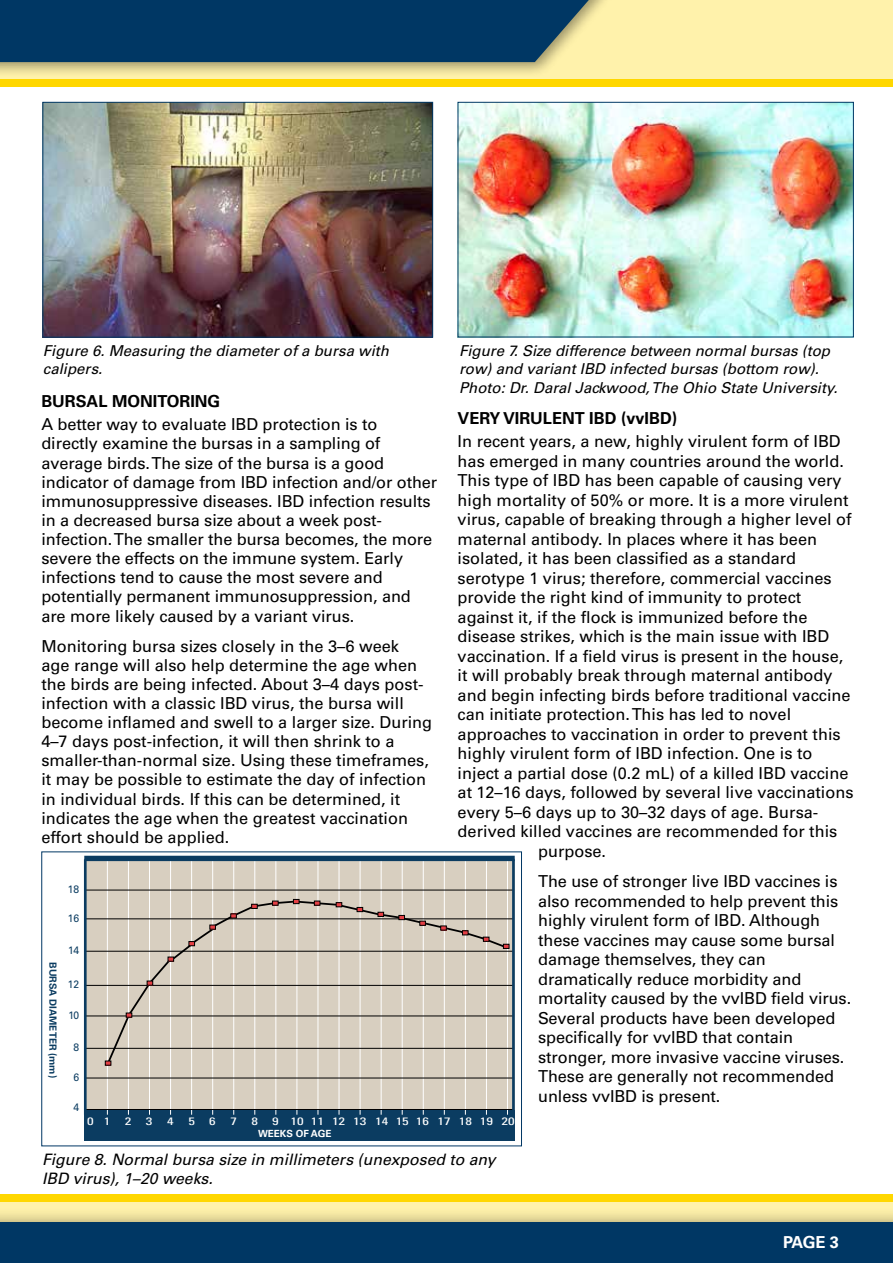
<style>
.page{position:relative;width:893px;height:1263px;background:#fff}
.page>*{position:absolute;margin:0;border:0;box-sizing:border-box;transform-origin:0 0}
.t1{font:16.5px/19px "Univers LT Std";color:#000}
.t2{font:700 16.5px "Univers LT Std";color:#000}
.t3{font:700 16.5px "Univers LT Std";color:#fff}
.t4{font:italic 15.75px/18.8px "Univers LT Std";color:#000}
.t5{font:italic 15px/18.8px "Univers LT Std";color:#000}
.t6{font:condensed 10.8px "Univers LT Std";color:#fff;scale:1.38 1}
.t7{font:10.8px "Univers LT Std";letter-spacing:-.015em;color:#0b3c61;scale:.95 1}
.t8{font:700 9.9px "Univers LT Std";color:#0b3c61}
.t9{font:700 9.9px "Univers LT Std";color:#fff}
</style>
<div class="page">
<div style="left:0;top:1194px;width:893px;height:69px;background:#fff2ab"></div>
<div style="left:0;top:1194px;width:893px;height:8px;background:#ffd700"></div>
<div style="left:0;top:1207px;width:893px;height:56px;background:#000;opacity:.4"></div>
<div style="left:0;top:1223px;width:893px;height:40px;background:#003764"></div>
<div style="left:0;top:0;width:893px;height:84px;background:#fff2ab"></div>
<div style="left:0;top:79px;width:893px;height:8px;background:#ffd700"></div>
<div style="left:0;top:0;width:615px;height:78px;background:#000;opacity:.4"></div>
<div style="left:0;top:0;width:589px;height:62px;background:#003764"></div>
<div style="left:84px;top:1107px;width:431px;height:34px;background:#0b3c61"></div>
<div style="left:85px;top:859px;width:429px;height:250px;background:#d8cfc0"></div>
<hr style="left:107px;top:852px;width:1px;height:263px;background:#fff">
<hr style="left:128px;top:852px;width:1px;height:263px;background:#fff">
<hr style="left:149px;top:852px;width:1px;height:263px;background:#fff">
<hr style="left:170px;top:852px;width:1px;height:263px;background:#fff">
<hr style="left:191px;top:852px;width:1px;height:263px;background:#fff">
<hr style="left:212px;top:852px;width:1px;height:263px;background:#fff">
<hr style="left:233px;top:852px;width:1px;height:263px;background:#fff">
<hr style="left:255px;top:852px;width:1px;height:263px;background:#fff">
<hr style="left:276px;top:852px;width:1px;height:263px;background:#fff">
<hr style="left:297px;top:852px;width:1px;height:263px;background:#fff">
<hr style="left:318px;top:852px;width:1px;height:263px;background:#fff">
<hr style="left:339px;top:852px;width:1px;height:263px;background:#fff">
<hr style="left:360px;top:852px;width:1px;height:263px;background:#fff">
<hr style="left:381px;top:852px;width:1px;height:263px;background:#fff">
<hr style="left:402px;top:852px;width:1px;height:263px;background:#fff">
<hr style="left:423px;top:852px;width:1px;height:263px;background:#fff">
<hr style="left:444px;top:852px;width:1px;height:263px;background:#fff">
<hr style="left:465px;top:852px;width:1px;height:263px;background:#fff">
<hr style="left:486px;top:852px;width:1px;height:263px;background:#fff">
<hr style="left:507px;top:852px;width:1px;height:263px;background:#fff">
<hr style="left:85px;top:1109px;width:429px;height:1px;background:#000">
<hr style="left:85px;top:1078px;width:429px;height:1px;background:#000">
<hr style="left:85px;top:1048px;width:429px;height:1px;background:#000">
<hr style="left:85px;top:1016px;width:429px;height:1px;background:#000">
<hr style="left:85px;top:985px;width:429px;height:1px;background:#000">
<hr style="left:84px;top:951px;width:430px;height:1px;background:#000">
<hr style="left:85px;top:918px;width:429px;height:1px;background:#000">
<hr style="left:85px;top:890px;width:429px;height:1px;background:#000">
<hr style="left:512px;top:859px;width:3px;height:281px;background:#0b3c61">
<hr style="left:84px;top:859px;width:3px;height:256px;background:#0b3c61">
<div style="left:84px;top:856px;width:431px;height:5px;background:#0b3c61"></div>
<svg style="left:105px;top:899px;width:404px;height:166px"></svg>
<img style="left:44px;top:104px;width:387px;height:232px">
<div style="left:42px;top:102px;width:391px;height:236px;border:1px solid #003764"></div>
<img style="left:460px;top:104px;width:392px;height:231px">
<div style="left:458px;top:102px;width:396px;height:235px;border:1px solid #003764"></div>
<p class="t5" style="left:43px;top:341px;width:348px">Figure 6. Measuring the diameter of a bursa with calipers.</p>
<p class="t5" style="left:459px;top:341px;width:380px">Figure 7. Size difference between normal bursas (top row) and variant IBD infected bursas (bottom row).<br>Photo: Dr. Daral Jackwood, The Ohio State University.</p>
<p class="t2" style="left:41px;top:392px;width:180px">BURSAL MONITORING</p>
<p class="t1" style="left:41px;top:415px;width:397px">A better way to evaluate IBD protection is to directly examine the bursas in a sampling of average birds. The size of the bursa is a good indicator of damage from IBD infection and/or other immunosuppressive diseases. IBD infection results in a decreased bursa size about a week post&shy;infection. The smaller the bursa becomes, the more severe the effects on the immune system. Early infections tend to cause the most severe and potentially permanent immunosuppression, and are more likely caused by a variant virus.</p>
<p class="t1" style="left:41px;top:636px;width:392px">Monitoring bursa sizes closely in the 3–6 week<br>age range will also help determine the age when the birds are being infected. About 3–4 days post&shy;infection with a classic IBD virus, the bursa will become inflamed and swell to a larger size. During 4–7 days post-infection, it will then shrink to a smaller-than-normal size. Using these timeframes, it may be possible to estimate the day of infection in individual birds. If this can be determined, it indicates the age when the greatest vaccination effort should be applied.</p>
<p class="t2" style="left:458px;top:408px;width:221px">VERY VIRULENT IBD (vvIBD)</p>
<p class="t1" style="left:458px;top:432px;width:385px">In recent years, a new, highly virulent form of IBD</p>
<p class="t1" style="left:458px;top:451px;width:388px">has emerged in many countries around the world.</p>
<p class="t1" style="left:458px;top:471px;width:385px">This type of IBD has been capable of causing very</p>
<p class="t1" style="left:458px;top:490px;width:392px">high mortality of 50% or more. It is a more virulent</p>
<p class="t1" style="left:458px;top:510px;width:395px">virus, capable of breaking through a higher level of</p>
<p class="t1" style="left:458px;top:529px;width:361px">maternal antibody. In places where it has been</p>
<p class="t1" style="left:458px;top:549px;width:340px">isolated, it has been classified as a standard</p>
<p class="t1" style="left:458px;top:568px;width:375px">serotype 1 virus; therefore, commercial vaccines</p>
<p class="t1" style="left:458px;top:588px;width:345px">provide the right kind of immunity to protect</p>
<p class="t1" style="left:458px;top:607px;width:351px">against it, if the flock is immunized before the</p>
<p class="t1" style="left:458px;top:627px;width:373px">disease strikes, which is the main issue with IBD</p>
<p class="t1" style="left:458px;top:646px;width:387px">vaccination. If a field virus is present in the house,</p>
<p class="t1" style="left:458px;top:666px;width:376px">it will probably break through maternal antibody</p>
<p class="t1" style="left:458px;top:685px;width:395px">and begin infecting birds before traditional vaccine</p>
<p class="t1" style="left:458px;top:705px;width:335px">can initiate protection. This has led to novel</p>
<p class="t1" style="left:458px;top:724px;width:385px">approaches to vaccination in order to prevent this</p>
<p class="t1" style="left:458px;top:744px;width:356px">highly virulent form of IBD infection. One is to</p>
<p class="t1" style="left:458px;top:763px;width:392px">inject a partial dose (0.2 mL) of a killed IBD vaccine</p>
<p class="t1" style="left:458px;top:783px;width:397px">at 12–16 days, followed by several live vaccinations</p>
<p class="t1" style="left:458px;top:802px;width:362px">every 5–6 days up to 30–32 days of age. Bursa-</p>
<p class="t1" style="left:458px;top:822px;width:381px">derived killed vaccines are recommended for this</p>
<p class="t1" style="left:538px;top:841px;width:70px">purpose.</p>
<p class="t1" style="left:538px;top:872px;width:315px;line-height:19.5px">The use of stronger live IBD vaccines is also recommended to help prevent this highly virulent form of IBD. Although these vaccines may cause some bursal damage themselves, they can dramatically reduce morbidity and mortality caused by the vvIBD field virus.<br>Several products have been developed specifically for vvIBD that contain stronger, more invasive vaccine viruses.<br>These are generally not recommended unless vvIBD is present.</p>
<p class="t7" style="left:68px;top:883px;width:13px">18</p>
<p class="t7" style="left:68px;top:911px;width:13px">16</p>
<p class="t7" style="left:68px;top:943px;width:13px">14</p>
<p class="t8" style="left:59px;top:962px;width:117px;rotate:90deg">BURSA DIAMETER (mm)</p>
<p class="t7" style="left:68px;top:978px;width:13px">12</p>
<p class="t7" style="left:68px;top:1009px;width:13px">10</p>
<p class="t7" style="left:73px;top:1041px;width:8px">8</p>
<p class="t7" style="left:73px;top:1070px;width:8px">6</p>
<p class="t7" style="left:73px;top:1100px;width:8px">4</p>
<p class="t6" style="left:87px;top:1114px;width:18px">0 1</p>
<p class="t6" style="left:125px;top:1114px;width:6px">2</p>
<p class="t6" style="left:146px;top:1114px;width:6px">3</p>
<p class="t6" style="left:167px;top:1114px;width:6px">4</p>
<p class="t6" style="left:189px;top:1114px;width:6px">5</p>
<p class="t6" style="left:209px;top:1114px;width:6px">6</p>
<p class="t6" style="left:230px;top:1114px;width:6px">7</p>
<p class="t6" style="left:251px;top:1114px;width:6px">8</p>
<p class="t6" style="left:272px;top:1114px;width:177px">9 10 11 12 13 14 15 16 17 18 19 20</p>
<p class="t4" style="left:42px;top:1151px;width:455px">Figure 8. Normal bursa size in millimeters (unexposed to any<br>IBD virus), 1–20 weeks.</p>
<p class="t9" style="left:258px;top:1127px;width:75px">WEEKS OF AGE</p>
<p class="t3" style="left:783px;top:1232px;width:57px">PAGE 3</p>
</div>
